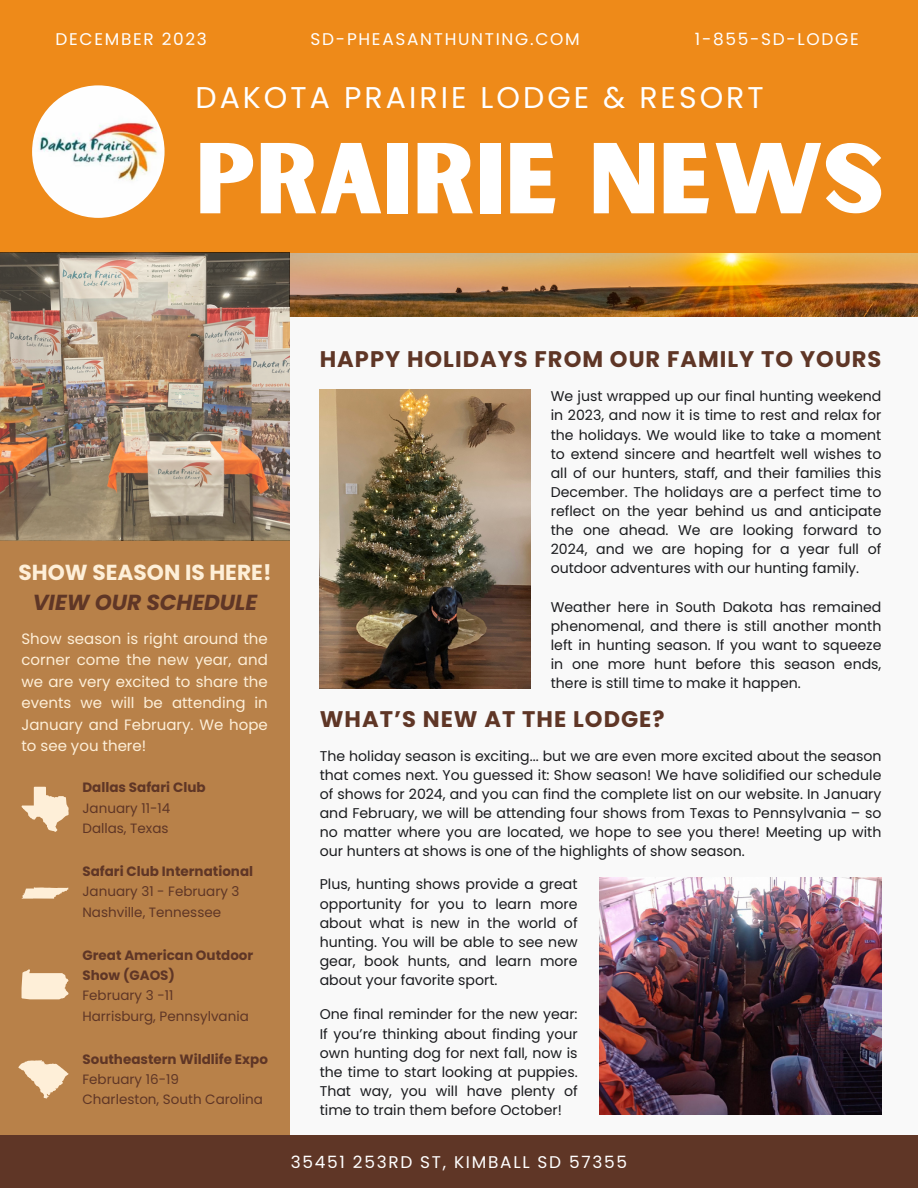
<style>
.page{position:relative;width:918px;height:1188px;background:#f9f9f9}
.page>*{position:absolute;margin:0;border:0;box-sizing:border-box;transform-origin:0 0}
.t1{font:96px "Sunborn Sans One";color:#fff}
.t2{font:30px "Poppins";letter-spacing:.1em;color:#fff}
.t3{font:700 22.5px "Poppins";letter-spacing:.045em;color:#5f3626}
.t4{font:700 21.75px/30.3px "Poppins";color:#feefd8;text-align:center}
.t5{font:16.95px "Poppins";letter-spacing:.1em;color:#fff}
.t6{font:15px/21.3px "Poppins";color:#feefd8;text-align:justify}
.t7{font:14.1px/19.2px "Poppins";color:#1a1b1e;text-align:justify}
.t8{font:13.5px "Poppins";color:#5f3626}
.t9{font:700 13.5px/20.2px "Poppins";color:#5f3626}
.s1{font-style:italic;color:#5f3626}
.s2{font-weight:400}
</style>
<div class="page">
<img style="left:289px;top:252px;width:629px;height:64px">
<div style="left:0;top:540px;width:290px;height:648px;background:#b88149"></div>
<div style="left:0;top:1136px;width:918px;height:52px;background:#5f3626"></div>
<div style="left:0;top:0;width:918px;height:252px;background:#ee8a19"></div>
<img style="left:32px;top:85px;width:133px;height:133px;border-radius:50%">
<img style="left:320px;top:389px;width:210px;height:299px">
<img style="left:599px;top:877px;width:283px;height:238px">
<img style="left:0;top:252px;width:289px;height:288px">
<svg style="left:22px;top:787px;width:47px;height:45px"></svg>
<svg style="left:22px;top:887px;width:47px;height:12px"></svg>
<svg style="left:22px;top:969px;width:47px;height:30px"></svg>
<svg style="left:18px;top:1060px;width:51px;height:38px"></svg>
<p class="t5" style="left:56px;top:28px;width:153px">DECEMBER 2023</p>
<p class="t5" style="left:311px;top:28px;width:271px">SD-PHEASANTHUNTING.COM</p>
<p class="t5" style="left:695px;top:28px;width:165px">1-855-SD-LODGE</p>
<p class="t2" style="left:196px;top:76px;width:570px">DAKOTA PRAIRIE LODGE &amp; RESORT</p>
<p class="t1" style="left:196px;top:117px;width:690px">PRAIRIE NEWS</p>
<p class="t4" style="left:19px;top:557px;width:254px">SHOW SEASON IS HERE!<br><span class="s1">VIEW OUR SCHEDULE</span></p>
<p class="t6" style="left:22px;top:628px;width:248px">Show season is right around the corner come the new year, and we are very excited to share the events we will be attending in January and February. We hope to see you there!</p>
<p class="t9" style="left:82px;top:778px;width:125px">Dallas Safari Club</p>
<p class="t8" style="left:82px;top:798px;width:89px">January 11-14</p>
<p class="t8" style="left:82px;top:819px;width:88px">Dallas, Texas</p>
<p class="t9" style="left:82px;top:861px;width:172px">Safari Club International</p>
<p class="t8" style="left:82px;top:882px;width:159px">January 31 - February 3</p>
<p class="t8" style="left:82px;top:902px;width:140px">Nashville, Tennessee</p>
<p class="t9" style="left:82px;top:945px;width:172px">Great American Outdoor<br>Show (GAOS)</p>
<p class="t8" style="left:82px;top:986px;width:92px">February 3 -11</p>
<p class="t8" style="left:82px;top:1006px;width:168px">Harrisburg, Pennsylvania</p>
<p class="t9" style="left:82px;top:1049px;width:187px">Southeastern Wildlife Expo<br><span class="s2">February 16-19</span></p>
<p class="t8" style="left:82px;top:1090px;width:182px">Charleston, South Carolina</p>
<p class="t3" style="left:320px;top:344px;width:563px">HAPPY HOLIDAYS FROM OUR FAMILY TO YOURS</p>
<p class="t7" style="left:551px;top:387px;width:332px">We just wrapped up our final hunting weekend in 2023, and now it is time to rest and relax for the holidays. We would like to take a moment to extend sincere and heartfelt well wishes to all of our hunters, staff, and their families this December. The holidays are a perfect time to reflect on the year behind us and anticipate the one ahead. We are looking forward to 2024, and we are hoping for a year full of outdoor adventures with our hunting family.</p>
<p class="t7" style="left:551px;top:597px;width:332px">Weather here in South Dakota has remained phenomenal, and there is still another month left in hunting season. If you want to squeeze in one more hunt before this season ends, there is still time to make it happen.</p>
<p class="t3" style="left:320px;top:704px;width:346px">WHAT’S NEW AT THE LODGE?</p>
<p class="t7" style="left:320px;top:746px;width:563px">The holiday season is exciting... but we are even more excited about the season that comes next. You guessed it: Show season! We have solidified our schedule of shows for 2024, and you can find the complete list on our website. In January and February, we will be attending four shows from Texas to Pennsylvania – so no matter where you are located, we hope to see you there! Meeting up with our hunters at shows is one of the highlights of show season.</p>
<p class="t7" style="left:320px;top:875px;width:259px">Plus, hunting shows provide a great opportunity for you to learn more about what is new in the world of hunting. You will be able to see new gear, book hunts, and learn more about your favorite sport.</p>
<p class="t7" style="left:320px;top:1005px;width:259px">One final reminder for the new year:<br>If you’re thinking about finding your own hunting dog for next fall, now is the time to start looking at puppies.<br>That way, you will have plenty of time to train them before October!</p>
<p class="t5" style="left:291px;top:1150px;width:338px">35451 253RD ST, KIMBALL SD 57355</p>
</div>
